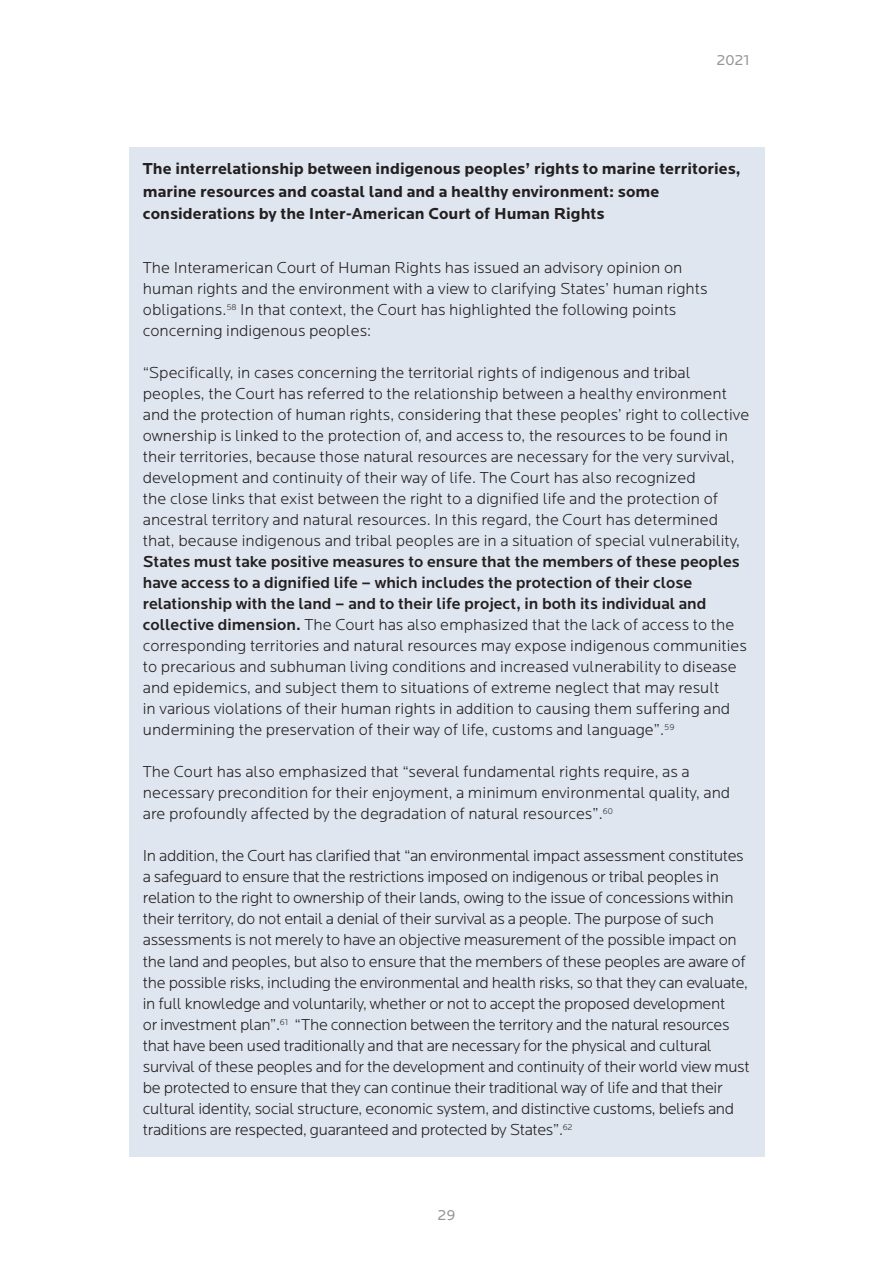
<style>
.page{position:relative;width:893px;height:1263px;background:#fff}
.page>*{position:absolute;margin:0;border:0;box-sizing:border-box;transform-origin:0 0}
.Locator_P{font:300 16.5px/21px "Locator";color:#231f20}
.Locator_P-2{font:300 16.5px/21px "Locator";letter-spacing:-.02em;color:#231f20}
.Heading_4{font:700 16.5px/22.5px "Locator";color:#231f20}
.t1{font:15px "Locator";color:#939598}
.s1{font-weight:500}
</style>
<div class="page">
<div style="left:129px;top:147px;width:635px;height:1010px;background:#dfe6f0"></div>
<p class="t1" style="left:717px;top:52px;width:34px">2021</p>
<p class="Heading_4" style="left:143px;top:158px;width:599px">The interrelationship between indigenous peoples’ rights to marine territories, marine resources and coastal land and a healthy environment: some considerations by the Inter-American Court of Human Rights</p>
<p class="Locator_P" style="left:143px;top:258px;width:566px">The Interamerican Court of Human Rights has issued an advisory opinion on human rights and the environment with a view to clarifying States’ human rights obligations.<sup>58</sup> In that context, the Court has highlighted the following points concerning indigenous peoples:</p>
<p class="Locator_P" style="left:143px;top:363px;width:608px">“Specifically, in cases concerning the territorial rights of indigenous and tribal peoples, the Court has referred to the relationship between a healthy environment and the protection of human rights, considering that these peoples’ right to collective ownership is linked to the protection of, and access to, the resources to be found in their territories, because those natural resources are necessary for the very survival, development and continuity of their way of life. The Court has also recognized<br>the close links that exist between the right to a dignified life and the protection of ancestral territory and natural resources. In this regard, the Court has determined that, because indigenous and tribal peoples are in a situation of special vulnerability, <span class="s1">States must take positive measures to ensure that the members of these peoples have access to a dignified life – which includes the protection of their close relationship with the land – and to their life project, in both its individual and collective dimension.</span> The Court has also emphasized that the lack of access to the corresponding territories and natural resources may expose indigenous communities to precarious and subhuman living conditions and increased vulnerability to disease and epidemics, and subject them to situations of extreme neglect that may result<br>in various violations of their human rights in addition to causing them suffering and undermining the preservation of their way of life, customs and language”.<sup>59</sup></p>
<p class="Locator_P" style="left:143px;top:762px;width:589px">The Court has also emphasized that “several fundamental rights require, as a necessary precondition for their enjoyment, a minimum environmental quality, and are profoundly affected by the degradation of natural resources”.<sup>60</sup></p>
<p class="Locator_P-2" style="left:143px;top:846px;width:608px">In addition, the Court has clarified that “an environmental impact assessment constitutes a safeguard to ensure that the restrictions imposed on indigenous or tribal peoples in relation to the right to ownership of their lands, owing to the issue of concessions within their territory, do not entail a denial of their survival as a people. The purpose of such assessments is not merely to have an objective measurement of the possible impact on the land and peoples, but also to ensure that the members of these peoples are aware of the possible risks, including the environmental and health risks, so that they can evaluate, in full knowledge and voluntarily, whether or not to accept the proposed development<br>or investment plan”.<sup>61</sup> “The connection between the territory and the natural resources that have been used traditionally and that are necessary for the physical and cultural survival of these peoples and for the development and continuity of their world view must be protected to ensure that they can continue their traditional way of life and that their cultural identity, social structure, economic system, and distinctive customs, beliefs and traditions are respected, guaranteed and protected by States”.<sup>62</sup></p>
<p class="t1" style="left:437px;top:1207px;width:20px">29</p>
</div>
